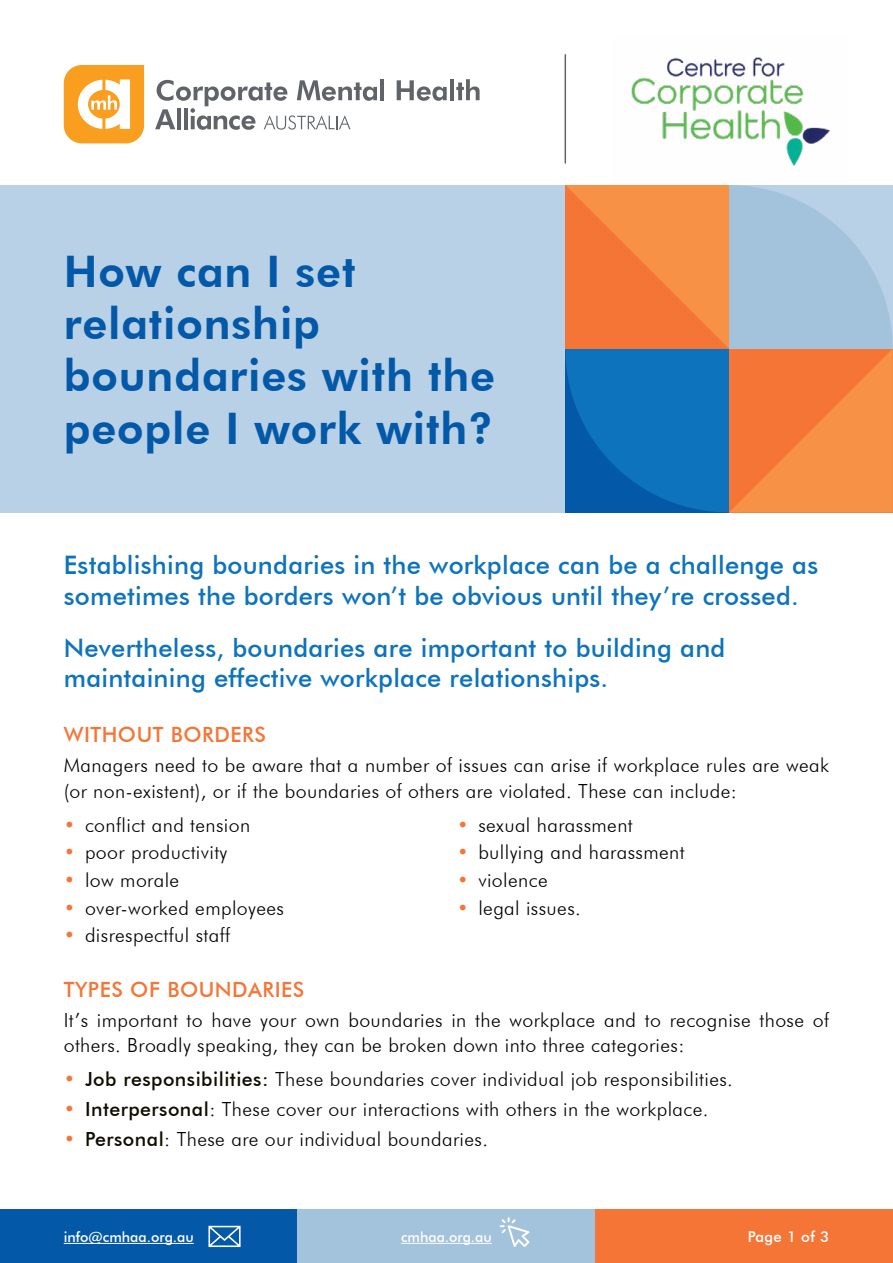
<style>
.page{position:relative;width:893px;height:1263px;background:#fff}
.page>*{position:absolute;margin:0;border:0;box-sizing:border-box;transform-origin:0 0}
.t1{font:800 43.5px/52.2px "Futura BT";letter-spacing:.02em;color:#0359a8}
.t2{font:500 25.5px/30.6px "Futura BT";letter-spacing:.01em;color:#0d73bd}
.t3{font:500 21px "Futura BT";letter-spacing:.025em;color:#f57536}
.t4{font:300 19.5px/25.5px "Futura BT";letter-spacing:.02em;color:#000}
.t5{font:500 15px "Futura BT";letter-spacing:.02em;color:#fff}
.t6{font:500 14.25px "Futura BT";color:#fff}
.s1{color:#f57536}
.s2{font-weight:500;color:#0f0d00}
</style>
<div class="page">
<div style="left:0;top:1210px;width:298px;height:53px;background:#0359a8"></div>
<div style="left:298px;top:1210px;width:297px;height:53px;background:#a3c2db"></div>
<div style="left:595px;top:1210px;width:298px;height:53px;background:#f57536"></div>
<div style="left:0;top:185px;width:565px;height:327px;background:#b8d1e6"></div>
<svg style="left:565px;top:185px;width:328px;height:327px"></svg>
<hr style="left:64px;top:1243px;width:130px;height:1px;background:#fff">
<hr style="left:401px;top:1243px;width:91px;height:1px;background:#fff">
<svg style="left:208px;top:1226px;width:33px;height:21px"></svg>
<svg style="left:500px;top:1217px;width:30px;height:30px"></svg>
<svg style="left:155px;top:80px;width:222px;height:50px"></svg>
<hr style="left:380px;top:79px;width:4px;height:21px;background:#60646a">
<svg style="left:397px;top:80px;width:50px;height:21px"></svg>
<hr style="left:450px;top:79px;width:4px;height:21px;background:#60646a">
<svg style="left:456px;top:79px;width:24px;height:21px"></svg>
<svg style="left:64px;top:65px;width:80px;height:78px"></svg>
<img style="left:631px;top:57px;width:199px;height:109px">
<hr style="left:565px;top:55px;width:1px;height:108px;background:#60646a">
<h1 class="t1" style="left:64px;top:245px;width:433px">How can I set relationship boundaries with the people I work with?</h1>
<h2 class="t2" style="left:64px;top:550px;width:756px">Establishing boundaries in the workplace can be a challenge as sometimes the borders won’t be obvious until they’re crossed.</h2>
<h2 class="t2" style="left:64px;top:632px;width:663px">Nevertheless, boundaries are important to building and maintaining effective workplace relationships.</h2>
<p class="t3" style="left:64px;top:722px;width:204px">WITHOUT BORDERS</p>
<p class="t4" style="left:64px;top:752px;width:767px">Managers need to be aware that a number of issues can arise if workplace rules are weak (or non-existent), or if the boundaries of others are violated. These can include:</p>
<p class="t4" style="left:64px;top:812px;width:188px"><span class="s1">•</span> conflict and tension</p>
<p class="t4" style="left:64px;top:839px;width:165px"><span class="s1">•</span> poor productivity</p>
<p class="t4" style="left:64px;top:867px;width:117px"><span class="s1">•</span> low morale</p>
<p class="t4" style="left:64px;top:895px;width:222px"><span class="s1">•</span> over-worked employees</p>
<p class="t4" style="left:64px;top:922px;width:168px"><span class="s1">•</span> disrespectful staff</p>
<p class="t4" style="left:457px;top:812px;width:177px"><span class="s1">•</span> sexual harassment</p>
<p class="t4" style="left:457px;top:839px;width:229px"><span class="s1">•</span> bullying and harassment</p>
<p class="t4" style="left:457px;top:867px;width:92px"><span class="s1">•</span> violence</p>
<p class="t4" style="left:457px;top:895px;width:125px"><span class="s1">•</span> legal issues.</p>
<p class="t3" style="left:64px;top:977px;width:242px">TYPES OF BOUNDARIES</p>
<p class="t4" style="left:64px;top:1007px;width:767px">It’s important to have your own boundaries in the workplace and to recognise those of others. Broadly speaking, they can be broken down into three categories:</p>
<p class="t4" style="left:64px;top:1066px;width:671px"><span class="s1">•</span> <span class="s2">Job responsibilities:</span> These boundaries cover individual job responsibilities.</p>
<p class="t4" style="left:64px;top:1096px;width:646px"><span class="s1">•</span> <span class="s2">Interpersonal</span>: These cover our interactions with others in the workplace.</p>
<p class="t4" style="left:64px;top:1126px;width:426px"><span class="s1">•</span> <span class="s2">Personal</span>: These are our individual boundaries.</p>
<p class="t6" style="left:64px;top:1228px;width:131px">info@cmhaa.org.au</p>
<p class="t6" style="left:401px;top:1228px;width:92px">cmhaa.org.au</p>
<p class="t5" style="left:748px;top:1228px;width:83px">Page 1 of 3</p>
</div>
